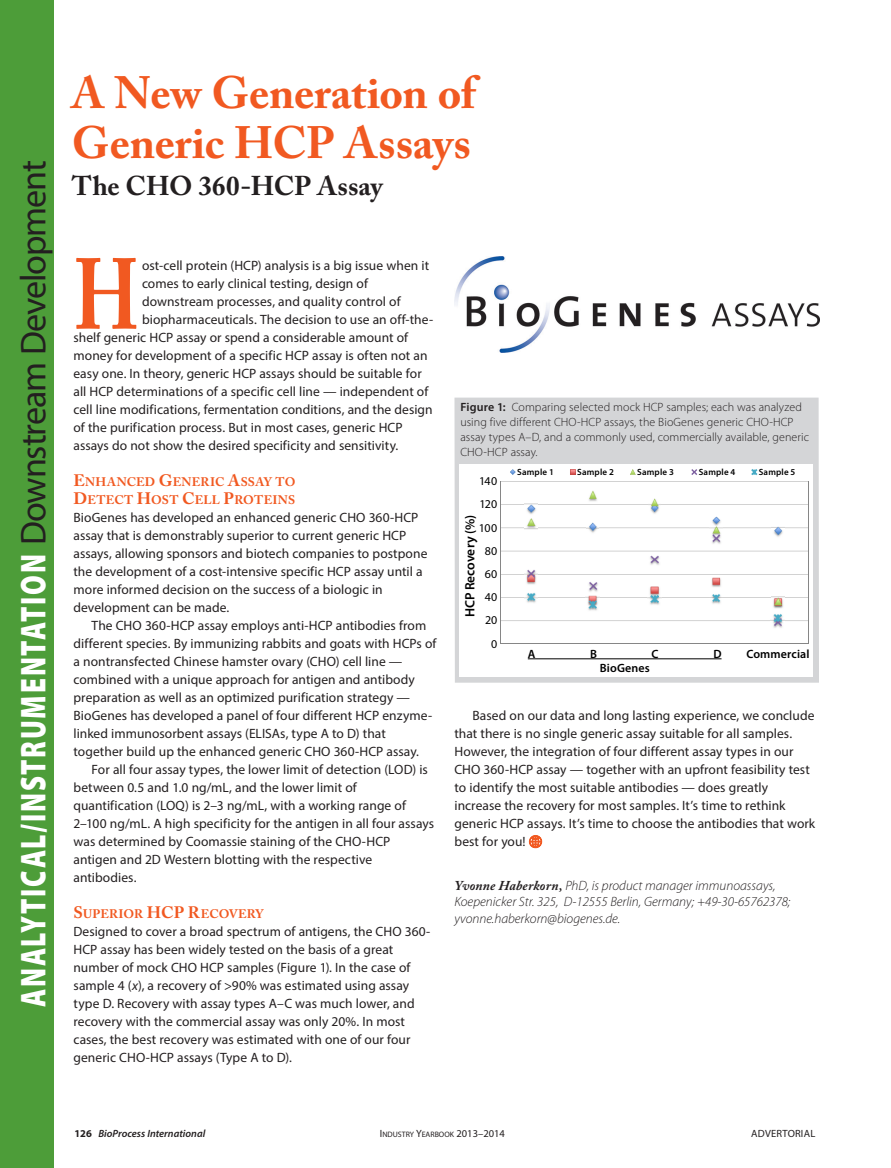
<style>
.page{position:relative;width:891px;height:1168px;background:#fff}
.page>*{position:absolute;margin:0;border:0;box-sizing:border-box;transform-origin:0 0}
.Body_1_VV_w_dropcap{font:700 99.45px "Adobe Caslon Pro";color:#f15921;scale:.75 1}
.Title_VV{font:700 45px/49.5px "Adobe Caslon Pro";letter-spacing:-.005em;color:#f15921}
.t1{font:900 36px "Myriad Pro";letter-spacing:.06em;color:#fff;scale:.75 1}
.Subtitle_VV{font:700 27px "Adobe Caslon Pro";color:#231f20}
.Body_indent_VV{font:13.5px/18px "Myriad Pro";letter-spacing:.005em;color:#231f20}
.Body_1_VV{font:13.5px/18px "Myriad Pro";letter-spacing:.005em;color:#231f20}
.Body_1_VV_w_dropcap-2{font:13.5px "Myriad Pro";letter-spacing:.005em;color:#231f20}
.Bio_VV{font:italic 300 13.5px/16.5px "Myriad Pro";color:#231f20}
.t2{font:600 13.5px "Myriad Pro";letter-spacing:-.005em;color:#000}
.A-head_VV{font:700 12.3px/18px "Adobe Caslon Pro";letter-spacing:.015em;color:#f15921}
.Caption__Fig_Tab___e{font:300 12px/15px "Myriad Pro";letter-spacing:.005em;color:#231f20}
.t3{font:600 12px "Myriad Pro";letter-spacing:.01em;color:#000}
.t4{font:12px "Myriad Pro";letter-spacing:.01em;color:#000}
.t5{font:italic 600 10.5px "Myriad Pro";color:#231f20}
.t6{font:10.5px "Myriad Pro";letter-spacing:.02em;color:#231f20}
.t7{font:600 9px "Myriad Pro";letter-spacing:.025em;color:#000}
.t8{font:7.8px "Myriad Pro";color:#231f20}
.s1{font-weight:400;color:#231f20}
.s2{font-size:16.5px}
.s3{font-style:italic}
.s4{font-weight:600}
.s5{font-family:"Carta Std";font-size:18px;color:#f15921}
.s6{font-family:"Adobe Caslon Pro";font-weight:700}
.s7{font-weight:700;font-style:normal}
.s8{font-size:10.5px}
</style>
<div class="page">
<div style="left:0;top:0;width:54px;height:1168px;background:#4d9d39"></div>
<svg style="left:529px;top:835px;width:13px;height:13px"></svg>
<img style="left:455px;top:257px;width:364px;height:96px">
<div style="left:455px;top:398px;width:364px;height:284px;background:#d4d5d7"></div>
<div style="left:459px;top:464px;width:354px;height:212px;background:#fff"></div>
<hr style="left:500px;top:620px;width:309px;height:1px;background:#a6a6a6">
<hr style="left:500px;top:597px;width:309px;height:1px;background:#a6a6a6">
<hr style="left:500px;top:574px;width:309px;height:1px;background:#a6a6a6">
<hr style="left:500px;top:551px;width:309px;height:1px;background:#a6a6a6">
<hr style="left:500px;top:527px;width:309px;height:1px;background:#a6a6a6">
<hr style="left:500px;top:504px;width:309px;height:1px;background:#a6a6a6">
<hr style="left:500px;top:481px;width:309px;height:1px;background:#a6a6a6">
<hr style="left:500px;top:481px;width:1px;height:163px;background:#868686">
<hr style="left:500px;top:644px;width:309px;height:1px;background:#868686">
<img style="left:525px;top:504px;width:12px;height:25px">
<svg style="left:586px;top:522px;width:13px;height:11px"></svg>
<img style="left:648px;top:498px;width:13px;height:16px">
<img style="left:709px;top:516px;width:14px;height:28px">
<svg style="left:772px;top:526px;width:12px;height:11px"></svg>
<img style="left:524px;top:569px;width:14px;height:16px">
<img style="left:586px;top:595px;width:13px;height:16px">
<img style="left:648px;top:586px;width:13px;height:19px">
<svg style="left:711px;top:577px;width:10px;height:10px"></svg>
<svg style="left:772px;top:597px;width:12px;height:12px"></svg>
<svg style="left:589px;top:490px;width:8px;height:11px"></svg>
<svg style="left:589px;top:582px;width:9px;height:10px"></svg>
<svg style="left:650px;top:555px;width:10px;height:10px"></svg>
<img style="left:771px;top:614px;width:13px;height:14px">
<img style="left:524px;top:592px;width:14px;height:11px">
<img style="left:709px;top:594px;width:14px;height:10px">
<svg style="left:510px;top:469px;width:6px;height:6px"></svg>
<svg style="left:570px;top:469px;width:6px;height:6px"></svg>
<svg style="left:630px;top:469px;width:6px;height:6px"></svg>
<svg style="left:691px;top:469px;width:6px;height:6px"></svg>
<svg style="left:751px;top:469px;width:6px;height:6px"></svg>
<hr style="left:808px;top:481px;width:1px;height:163px;background:#868686">
<hr style="left:528px;top:658px;width:194px;height:1px;background:#000">
<h3 class="t1" style="left:13px;top:1007px;width:1130px;rotate:-90deg">ANALYTICAL/INSTRUMENTATION <span class="s1">Downstream Development</span></h3>
<p class="Title_VV" style="left:72px;top:68px;width:405px">A New Generation of<br>Generic HCP Assays</p>
<p class="Subtitle_VV" style="left:72px;top:170px;width:312px">The CHO 360-HCP Assay</p>
<p class="Body_1_VV_w_dropcap" style="left:74px;top:236px;width:88px">H</p>
<p class="Body_1_VV_w_dropcap-2" style="left:142px;top:257px;width:289px">ost-cell protein (HCP) analysis is a big issue when it</p>
<p class="Body_1_VV_w_dropcap-2" style="left:142px;top:275px;width:228px">comes to early clinical testing, design of</p>
<p class="Body_1_VV_w_dropcap-2" style="left:142px;top:293px;width:260px">downstream processes, and quality control of</p>
<p class="Body_1_VV_w_dropcap-2" style="left:142px;top:311px;width:293px">biopharmaceuticals. The decision to use an off-the-</p>
<p class="Body_1_VV_w_dropcap-2" style="left:74px;top:329px;width:336px">shelf generic HCP assay or spend a considerable amount of</p>
<p class="Body_1_VV_w_dropcap-2" style="left:74px;top:347px;width:356px">money for development of a specific HCP assay is often not an</p>
<p class="Body_1_VV_w_dropcap-2" style="left:74px;top:365px;width:350px">easy one. In theory, generic HCP assays should be suitable for</p>
<p class="Body_1_VV_w_dropcap-2" style="left:74px;top:383px;width:356px">all HCP determinations of a specific cell line — independent of</p>
<p class="Body_1_VV_w_dropcap-2" style="left:74px;top:401px;width:361px">cell line modifications, fermentation conditions, and the design</p>
<p class="Body_1_VV_w_dropcap-2" style="left:74px;top:419px;width:331px">of the purification process. But in most cases, generic HCP</p>
<p class="Body_1_VV_w_dropcap-2" style="left:74px;top:437px;width:326px">assays do not show the desired specificity and sensitivity.</p>
<p class="A-head_VV" style="left:74px;top:473px;width:223px"><span class="s2">E</span>NHANCED <span class="s2">G</span>ENERIC <span class="s2">A</span>SSAY TO<br><span class="s2">D</span>ETECT <span class="s2">H</span>OST <span class="s2">C</span>ELL <span class="s2">P</span>ROTEINS</p>
<p class="Body_1_VV" style="left:74px;top:508px;width:355px">BioGenes has developed an enhanced generic CHO 360-HCP assay that is demonstrably superior to current generic HCP assays, allowing sponsors and biotech companies to postpone the development of a cost-intensive specific HCP assay until a more informed decision on the success of a biologic in development can be made.</p>
<p class="Body_indent_VV" style="left:74px;top:616px;width:365px;text-indent:18px">The CHO 360-HCP assay employs anti-HCP antibodies from different species. By immunizing rabbits and goats with HCPs of a nontransfected Chinese hamster ovary (CHO) cell line — combined with a unique approach for antigen and antibody preparation as well as an optimized purification strategy — BioGenes has developed a panel of four different HCP enzyme&shy;linked immunosorbent assays (ELISAs, type A to D) that together build up the enhanced generic CHO 360-HCP assay.</p>
<p class="Body_indent_VV" style="left:74px;top:760px;width:362px;text-indent:18px">For all four assay types, the lower limit of detection (LOD) is between 0.5 and 1.0 ng/mL, and the lower limit of quantification (LOQ) is 2–3 ng/mL, with a working range of 2–100 ng/mL. A high specificity for the antigen in all four assays was determined by Coomassie staining of the CHO-HCP antigen and 2D Western blotting with the respective antibodies.</p>
<p class="A-head_VV" style="left:74px;top:905px;width:192px"><span class="s2">S</span>UPERIOR <span class="s2">HCP R</span>ECOVERY</p>
<p class="Body_1_VV" style="left:74px;top:922px;width:358px">Designed to cover a broad spectrum of antigens, the CHO 360- HCP assay has been widely tested on the basis of a great number of mock CHO HCP samples (Figure 1). In the case of sample 4 (<span class="s3">x</span>), a recovery of &gt;90% was estimated using assay type D. Recovery with assay types A–C was much lower, and recovery with the commercial assay was only 20%. In most cases, the best recovery was estimated with one of our four generic CHO-HCP assays (Type A to D).</p>
<p class="Caption__Fig_Tab___e" style="left:461px;top:400px;width:350px"><span class="s4">Figure 1:</span> Comparing selected mock HCP samples; each was analyzed using five different CHO-HCP assays, the BioGenes generic CHO-HCP assay types A–D, and a commonly used, commercially available, generic CHO-HCP assay.</p>
<p class="t4" style="left:479px;top:474px;width:20px">140</p>
<p class="t4" style="left:480px;top:497px;width:19px">120</p>
<p class="t2" style="left:461px;top:617px;width:104px;rotate:-90deg">HCP Recovery (%)</p>
<p class="t4" style="left:479px;top:520px;width:20px">100</p>
<p class="t4" style="left:485px;top:543px;width:14px">80</p>
<p class="t4" style="left:485px;top:566px;width:14px">60</p>
<p class="t4" style="left:485px;top:590px;width:14px">40</p>
<p class="t4" style="left:485px;top:613px;width:14px">20</p>
<p class="t4" style="left:491px;top:636px;width:8px">0</p>
<p class="t7" style="left:517px;top:466px;width:38px">Sample 1</p>
<p class="t7" style="left:577px;top:466px;width:38px">Sample 2</p>
<p class="t7" style="left:637px;top:466px;width:38px">Sample 3</p>
<p class="t7" style="left:699px;top:466px;width:38px">Sample 4</p>
<p class="t7" style="left:759px;top:466px;width:38px">Sample 5</p>
<p class="t3" style="left:528px;top:646px;width:9px">A</p>
<p class="t3" style="left:590px;top:646px;width:8px">B</p>
<p class="t3" style="left:652px;top:646px;width:9px">C</p>
<p class="t3" style="left:713px;top:646px;width:10px">D</p>
<p class="t3" style="left:746px;top:646px;width:65px">Commercial</p>
<p class="t3" style="left:600px;top:660px;width:52px">BioGenes</p>
<p class="Body_indent_VV" style="left:454px;top:706px;width:362px;text-indent:18px">Based on our data and long lasting experience, we conclude that there is no single generic assay suitable for all samples.<br>However, the integration of four different assay types in our CHO 360-HCP assay — together with an upfront feasibility test to identify the most suitable antibodies — does greatly increase the recovery for most samples. It’s time to rethink generic HCP assays. It’s time to choose the antibodies that work best for you! <span class="s5">•</span></p>
<p class="Bio_VV" style="left:454px;top:877px;width:337px"><span class="s6">Yvonne Haberkorn,</span> PhD, is product manager immunoassays,<br>Koepenicker Str. 325, D-12555 Berlin, Germany; +49-30-65762378; yvonne.haberkorn@biogenes.de.</p>
<p class="t5" style="left:74px;top:1127px;width:132px"><span class="s7">126</span> BioProcess International</p>
<p class="t8" style="left:380px;top:1130px;width:126px"><span class="s8">I</span>NDUSTRY <span class="s8">Y</span>EARBOOK <span class="s8">2013–2014</span></p>
<p class="t6" style="left:751px;top:1127px;width:65px">ADVERTORIAL</p>
</div>
